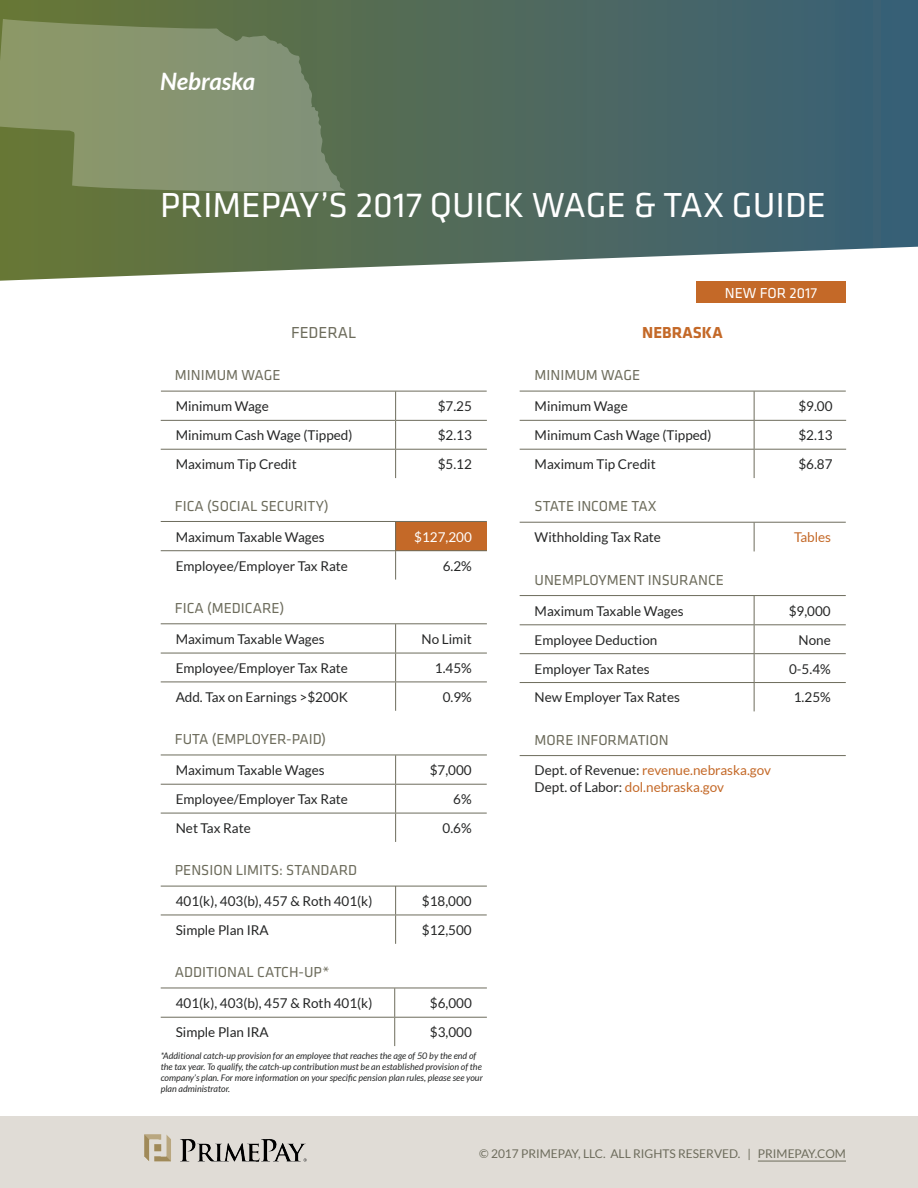
<style>
.page{position:relative;width:918px;height:1188px;background:#fff}
.page>*{position:absolute;margin:0;border:0;box-sizing:border-box;transform-origin:0 0}
.t1{font:36px "Klavika";color:#fff}
.State_Header_-_TOP{font:italic 700 24px "Lato";color:#fff}
.State_Header{font:700 16.5px "Klavika";color:#c46928}
.t2{font:16.5px "Klavika";color:#6d6c5c}
.Subheader{font:15px "Klavika";color:#6d6c5c}
.t3{font:15px "Klavika";color:#fff}
.body_copy{font:13.5px "Lato";color:#252626}
.t4{font:13.5px "Lato";color:#c46928}
.t5{font:13.5px "Lato";color:#fff}
.t6{font:12px "Lato";color:#6d6c5c}
.t7{font:italic 9px/10.8px "Lato";color:#252626}
.s1{color:#252626}
</style>
<div class="page">
<svg style="left:0;top:0;width:918px;height:282px;background:#5c756b"></svg>
<div style="left:0;top:1116px;width:918px;height:72px;background:#e0dcd6"></div>
<div style="left:696px;top:282px;width:150px;height:21px;background:#c46928"></div>
<hr style="left:758px;top:1161px;width:88px;height:1px;background:#6d6c5c">
<img style="left:144px;top:1135px;width:162px;height:27px">
<hr style="left:161px;top:420px;width:235px;height:1px;background:#6d6c5c">
<hr style="left:396px;top:420px;width:91px;height:1px;background:#6d6c5c">
<hr style="left:161px;top:449px;width:235px;height:1px;background:#6d6c5c">
<hr style="left:396px;top:449px;width:91px;height:1px;background:#6d6c5c">
<svg style="left:395px;top:392px;width:1px;height:86px"></svg>
<div style="left:396px;top:522px;width:91px;height:29px;background:#c46928"></div>
<hr style="left:161px;top:550px;width:235px;height:1px;background:#6d6c5c">
<hr style="left:396px;top:550px;width:91px;height:1px;background:#6d6c5c">
<svg style="left:395px;top:522px;width:1px;height:58px"></svg>
<hr style="left:161px;top:653px;width:235px;height:1px;background:#6d6c5c">
<hr style="left:396px;top:653px;width:91px;height:1px;background:#6d6c5c">
<hr style="left:161px;top:682px;width:235px;height:1px;background:#6d6c5c">
<hr style="left:396px;top:682px;width:91px;height:1px;background:#6d6c5c">
<svg style="left:395px;top:624px;width:1px;height:87px"></svg>
<hr style="left:161px;top:784px;width:235px;height:1px;background:#6d6c5c">
<hr style="left:396px;top:784px;width:91px;height:1px;background:#6d6c5c">
<hr style="left:161px;top:813px;width:235px;height:1px;background:#6d6c5c">
<hr style="left:396px;top:813px;width:91px;height:1px;background:#6d6c5c">
<svg style="left:395px;top:756px;width:1px;height:86px"></svg>
<hr style="left:161px;top:915px;width:235px;height:1px;background:#6d6c5c">
<hr style="left:396px;top:915px;width:91px;height:1px;background:#6d6c5c">
<svg style="left:395px;top:887px;width:1px;height:57px"></svg>
<hr style="left:161px;top:1017px;width:234px;height:1px;background:#6d6c5c">
<hr style="left:395px;top:1017px;width:92px;height:1px;background:#6d6c5c">
<svg style="left:394px;top:989px;width:1px;height:57px"></svg>
<hr style="left:161px;top:391px;width:326px;height:1px;background:#6d6c5c">
<hr style="left:161px;top:521px;width:326px;height:1px;background:#6d6c5c">
<hr style="left:161px;top:623px;width:326px;height:1px;background:#6d6c5c">
<hr style="left:161px;top:755px;width:326px;height:1px;background:#6d6c5c">
<hr style="left:161px;top:886px;width:326px;height:1px;background:#6d6c5c">
<hr style="left:161px;top:988px;width:326px;height:1px;background:#6d6c5c">
<svg style="left:0;top:19px;width:345px;height:175px;background:#7e8d65"></svg>
<hr style="left:520px;top:420px;width:234px;height:1px;background:#6d6c5c">
<hr style="left:754px;top:420px;width:92px;height:1px;background:#6d6c5c">
<hr style="left:520px;top:449px;width:234px;height:1px;background:#6d6c5c">
<hr style="left:754px;top:449px;width:92px;height:1px;background:#6d6c5c">
<svg style="left:754px;top:392px;width:1px;height:86px"></svg>
<svg style="left:754px;top:523px;width:1px;height:28px"></svg>
<hr style="left:520px;top:624px;width:234px;height:1px;background:#6d6c5c">
<hr style="left:754px;top:624px;width:92px;height:1px;background:#6d6c5c">
<hr style="left:520px;top:653px;width:234px;height:1px;background:#6d6c5c">
<hr style="left:754px;top:653px;width:92px;height:1px;background:#6d6c5c">
<hr style="left:520px;top:682px;width:234px;height:1px;background:#6d6c5c">
<hr style="left:754px;top:682px;width:92px;height:1px;background:#6d6c5c">
<svg style="left:754px;top:596px;width:1px;height:115px"></svg>
<hr style="left:520px;top:391px;width:326px;height:1px;background:#6d6c5c">
<hr style="left:520px;top:522px;width:326px;height:1px;background:#6d6c5c">
<hr style="left:520px;top:595px;width:326px;height:1px;background:#6d6c5c">
<hr style="left:520px;top:755px;width:326px;height:1px;background:#6d6c5c">
<p class="State_Header_-_TOP" style="left:160px;top:68px;width:97px">Nebraska</p>
<h1 class="t1" style="left:160px;top:182px;width:667px">PRIMEPAY’S 2017 QUICK WAGE &amp; TAX GUIDE</h1>
<p class="Subheader" style="left:175px;top:365px;width:107px">MINIMUM WAGE</p>
<p class="t2" style="left:291px;top:322px;width:67px">FEDERAL</p>
<p class="body_copy" style="left:176px;top:399px;width:95px">Minimum Wage</p>
<p class="body_copy" style="left:438px;top:399px;width:36px">$7.25</p>
<p class="body_copy" style="left:176px;top:428px;width:178px">Minimum Cash Wage (Tipped)</p>
<p class="body_copy" style="left:438px;top:428px;width:36px">$2.13</p>
<p class="body_copy" style="left:176px;top:457px;width:123px">Maximum Tip Credit</p>
<p class="body_copy" style="left:438px;top:457px;width:36px">$5.12</p>
<p class="Subheader" style="left:175px;top:496px;width:155px">FICA (SOCIAL SECURITY)</p>
<p class="body_copy" style="left:176px;top:529px;width:151px">Maximum Taxable Wages</p>
<p class="t5" style="left:414px;top:529px;width:59px">$127,200</p>
<p class="body_copy" style="left:176px;top:558px;width:174px">Employee/Employer Tax Rate</p>
<p class="body_copy" style="left:443px;top:558px;width:31px">6.2%</p>
<p class="Subheader" style="left:175px;top:598px;width:111px">FICA (MEDICARE)</p>
<p class="body_copy" style="left:176px;top:632px;width:151px">Maximum Taxable Wages</p>
<p class="body_copy" style="left:422px;top:632px;width:52px">No Limit</p>
<p class="body_copy" style="left:176px;top:661px;width:174px">Employee/Employer Tax Rate</p>
<p class="body_copy" style="left:435px;top:661px;width:38px">1.45%</p>
<p class="body_copy" style="left:176px;top:689px;width:174px">Add. Tax on Earnings &gt;$200K</p>
<p class="body_copy" style="left:443px;top:689px;width:31px">0.9%</p>
<p class="Subheader" style="left:175px;top:729px;width:153px">FUTA (EMPLOYER-PAID)</p>
<p class="body_copy" style="left:176px;top:763px;width:151px">Maximum Taxable Wages</p>
<p class="body_copy" style="left:430px;top:763px;width:44px">$7,000</p>
<p class="body_copy" style="left:176px;top:792px;width:174px">Employee/Employer Tax Rate</p>
<p class="body_copy" style="left:453px;top:792px;width:20px">6%</p>
<p class="body_copy" style="left:176px;top:821px;width:77px">Net Tax Rate</p>
<p class="body_copy" style="left:443px;top:821px;width:31px">0.6%</p>
<p class="Subheader" style="left:175px;top:860px;width:184px">PENSION LIMITS: STANDARD</p>
<p class="body_copy" style="left:176px;top:894px;width:198px">401(k), 403(b), 457 &amp; Roth 401(k)</p>
<p class="body_copy" style="left:422px;top:894px;width:51px">$18,000</p>
<p class="body_copy" style="left:176px;top:922px;width:94px">Simple Plan IRA</p>
<p class="body_copy" style="left:422px;top:922px;width:51px">$12,500</p>
<p class="Subheader" style="left:175px;top:962px;width:156px">ADDITIONAL CATCH-UP*</p>
<p class="body_copy" style="left:176px;top:996px;width:198px">401(k), 403(b), 457 &amp; Roth 401(k)</p>
<p class="body_copy" style="left:430px;top:996px;width:44px">$6,000</p>
<p class="body_copy" style="left:176px;top:1025px;width:94px">Simple Plan IRA</p>
<p class="body_copy" style="left:430px;top:1025px;width:44px">$3,000</p>
<p class="t7" style="left:161px;top:1051px;width:324px">*Additional catch-up provision for an employee that reaches the age of 50 by the end of the tax year. To qualify, the catch-up contribution must be an established provision of the company’s plan. For more information on your specific pension plan rules, please see your plan administrator.</p>
<p class="t3" style="left:725px;top:283px;width:94px">NEW FOR 2017</p>
<p class="State_Header" style="left:642px;top:321px;width:82px">NEBRASKA</p>
<p class="Subheader" style="left:535px;top:365px;width:107px">MINIMUM WAGE</p>
<p class="body_copy" style="left:535px;top:399px;width:95px">Minimum Wage</p>
<p class="body_copy" style="left:798px;top:399px;width:36px">$9.00</p>
<p class="body_copy" style="left:535px;top:428px;width:178px">Minimum Cash Wage (Tipped)</p>
<p class="body_copy" style="left:798px;top:428px;width:36px">$2.13</p>
<p class="body_copy" style="left:535px;top:457px;width:123px">Maximum Tip Credit</p>
<p class="body_copy" style="left:798px;top:457px;width:36px">$6.87</p>
<p class="Subheader" style="left:535px;top:496px;width:124px">STATE INCOME TAX</p>
<p class="body_copy" style="left:535px;top:530px;width:128px">Withholding Tax Rate</p>
<p class="t4" style="left:794px;top:530px;width:39px">Tables</p>
<p class="Subheader" style="left:535px;top:570px;width:191px">UNEMPLOYMENT INSURANCE</p>
<p class="body_copy" style="left:535px;top:603px;width:151px">Maximum Taxable Wages</p>
<p class="body_copy" style="left:789px;top:603px;width:44px">$9,000</p>
<p class="body_copy" style="left:535px;top:632px;width:124px">Employee Deduction</p>
<p class="body_copy" style="left:799px;top:632px;width:34px">None</p>
<p class="body_copy" style="left:535px;top:661px;width:117px">Employer Tax Rates</p>
<p class="body_copy" style="left:789px;top:661px;width:43px">0-5.4%</p>
<p class="body_copy" style="left:535px;top:690px;width:147px">New Employer Tax Rates</p>
<p class="body_copy" style="left:794px;top:690px;width:38px">1.25%</p>
<p class="Subheader" style="left:535px;top:730px;width:136px">MORE INFORMATION</p>
<p class="t4" style="left:535px;top:763px;width:238px"><span class="s1">Dept. of Revenue:</span> revenue.nebraska.gov</p>
<p class="t4" style="left:535px;top:779px;width:191px"><span class="s1">Dept. of Labor:</span> dol.nebraska.gov</p>
<p class="t6" style="left:479px;top:1147px;width:368px">© 2017 PRIMEPAY, LLC. ALL RIGHTS RESERVED. | PRIMEPAY.COM</p>
</div>
